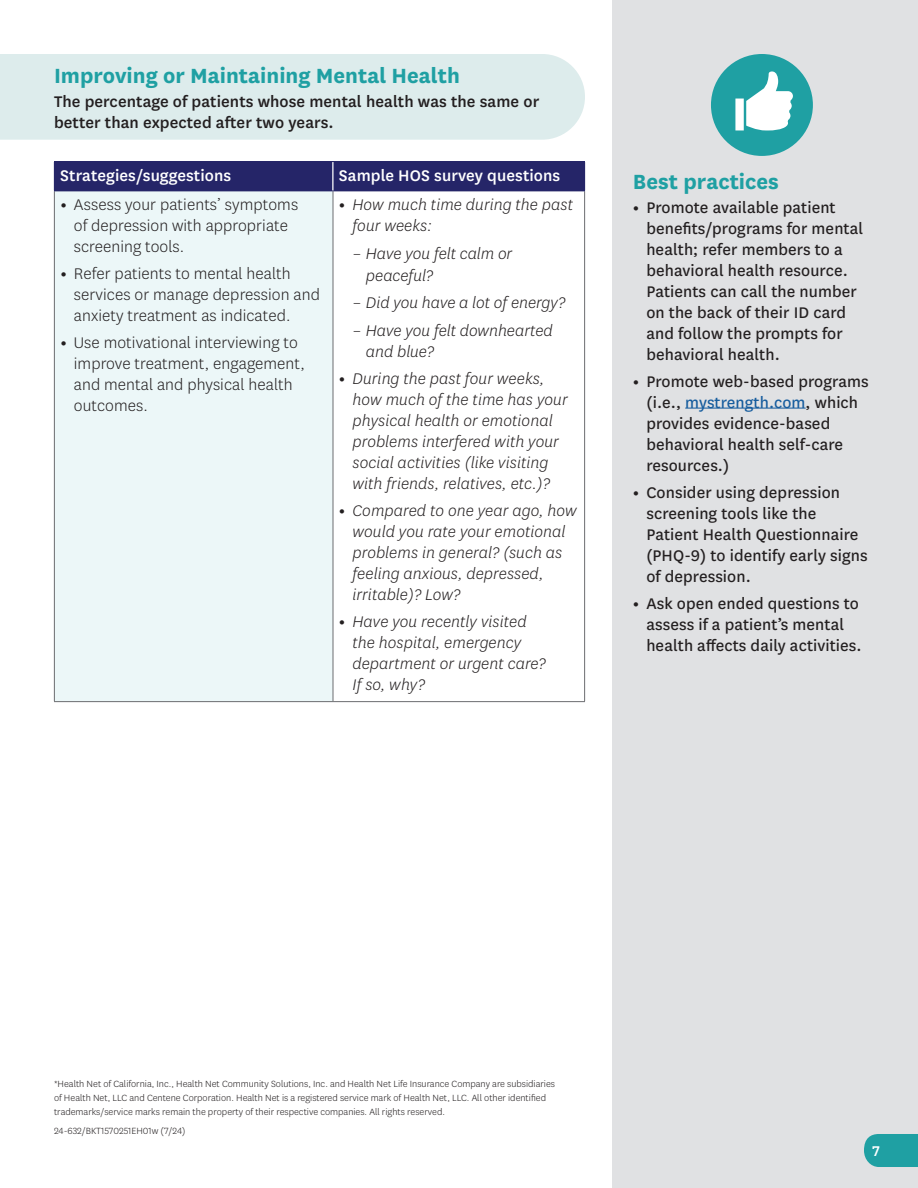
<style>
.page{position:relative;width:918px;height:1188px;background:#fff}
.page>*{position:absolute;margin:0;border:0;box-sizing:border-box;transform-origin:0 0}
.t1{font:700 24px "Centene Sans";color:#1fa0a3}
.t2{font:18px/21px "Centene Sans";letter-spacing:.005em;color:#231f20}
.t3{font:italic 300 18px/21px "Centene Sans";letter-spacing:.005em;color:#231f20}
.t4{font:300 18px/21px "Centene Sans";letter-spacing:.005em;color:#231f20}
.t5{font:500 18px/21px "Centene Sans";letter-spacing:.005em;color:#231f20}
.t6{font:500 18px "Centene Sans";letter-spacing:.005em;color:#fff}
.t7{font:500 16.5px "Centene Sans";color:#fff}
.t8{font:300 10.5px/13.5px "Centene Sans";color:#231f20}
.s1{font-weight:700}
.s2{font-weight:700;font-style:normal}
.s3{font-style:normal}
.s4{color:#175d9e}
</style>
<div class="page">
<div style="left:54px;top:191px;width:279px;height:511px;background:#ecf7f8"></div>
<hr style="left:54px;top:191px;width:1px;height:510px;background:#6c6d70">
<hr style="left:333px;top:191px;width:1px;height:510px;background:#6c6d70">
<hr style="left:584px;top:191px;width:1px;height:510px;background:#6c6d70">
<hr style="left:54px;top:701px;width:279px;height:1px;background:#6c6d70">
<hr style="left:333px;top:701px;width:252px;height:1px;background:#6c6d70">
<div style="left:0;top:54px;width:585px;height:86px;background:#ddecec"></div>
<div style="left:54px;top:162px;width:279px;height:29px;background:#252568"></div>
<hr style="left:54px;top:161px;width:279px;height:1px;background:#252568">
<div style="left:333px;top:162px;width:252px;height:29px;background:#252568"></div>
<hr style="left:333px;top:161px;width:252px;height:1px;background:#252568">
<hr style="left:54px;top:191px;width:279px;height:1px;background:#252568">
<hr style="left:333px;top:191px;width:252px;height:1px;background:#252568">
<svg style="left:333px;top:162px;width:1px;height:29px"></svg>
<div style="left:612px;top:0;width:306px;height:1188px;background:#e0e1e3"></div>
<hr style="left:685px;top:408px;width:121px;height:1px;background:#175d9e">
<div style="left:711px;top:54px;width:102px;height:102px;background:#1fa0a3;border-radius:50%"></div>
<svg style="left:735px;top:71px;width:58px;height:59px"></svg>
<div style="left:864px;top:1134px;width:54px;height:33px;background:#1fa0a3"></div>
<h3 class="t1" style="left:54px;top:59px;width:408px">Improving or Maintaining Mental Health</h3>
<p class="t5" style="left:54px;top:90px;width:487px">The percentage of patients whose mental health was the same or better than expected after two years.</p>
<h4 class="t6" style="left:60px;top:163px;width:172px">Strategies/suggestions</h4>
<p class="t4" style="left:74px;top:194px;width:226px;text-indent:-13px"><span class="s1">•</span> Assess your patients’ symptoms of depression with appropriate screening tools .</p>
<p class="t4" style="left:74px;top:263px;width:248px;text-indent:-14px"><span class="s1">•</span> Refer patients to mental health services or manage depression and anxiety treatment as indicated .</p>
<p class="t4" style="left:74px;top:332px;width:233px;text-indent:-14px"><span class="s1">•</span> Use motivational interviewing to improve treatment, engagement, and mental and physical health outcomes .</p>
<h4 class="t6" style="left:339px;top:163px;width:223px">Sample HOS survey questions</h4>
<p class="t3" style="left:352px;top:194px;width:222px;text-indent:-14px"><span class="s2">•</span> How much time during the past four weeks:</p>
<p class="t3" style="left:366px;top:242px;width:148px;line-height:21.6px;text-indent:-14px"><span class="s3">–</span> Have you felt calm or peaceful?</p>
<p class="t3" style="left:352px;top:292px;width:214px"><span class="s3">–</span> Did you have a lot of energy?</p>
<p class="t3" style="left:366px;top:319px;width:188px;line-height:21.6px;text-indent:-14px"><span class="s3">–</span> Have you felt downhearted and blue?</p>
<p class="t3" style="left:352px;top:368px;width:217px;text-indent:-14px"><span class="s2">•</span> During the past four weeks, how much of the time has your physical health or emotional problems interfered with your social activities (like visiting with friends, relatives, etc.)?</p>
<p class="t3" style="left:352px;top:500px;width:226px;text-indent:-14px"><span class="s2">•</span> Compared to one year ago, how would you rate your emotional problems in general? (such as feeling anxious, depressed, irritable)? Low?</p>
<p class="t3" style="left:352px;top:611px;width:195px;text-indent:-14px"><span class="s2">•</span> Have you recently visited the hospital, emergency department or urgent care?<br>If so, why?</p>
<h3 class="t1" style="left:633px;top:164px;width:147px">Best practices</h3>
<p class="t2" style="left:646px;top:196px;width:218px;text-indent:-14px"><span class="s1">•</span> Promote available patient benefits/programs for mental health; refer members to a behavioral health resource.<br>Patients can call the number on the back of their ID card and follow the prompts for behavioral health.</p>
<p class="t2" style="left:646px;top:370px;width:224px;text-indent:-14px"><span class="s1">•</span> Promote web-based programs (i.e., <span class="s4">mystrength.com</span>, which provides evidence-based behavioral health self-care resources.)</p>
<p class="t2" style="left:646px;top:481px;width:223px;text-indent:-14px"><span class="s1">•</span> Consider using depression screening tools like the<br>Patient Health Questionnaire (PHQ-9) to identify early signs of depression.</p>
<p class="t2" style="left:646px;top:592px;width:217px;text-indent:-14px"><span class="s1">•</span> Ask open ended questions to assess if a patient’s mental health affects daily activities.</p>
<p class="t8" style="left:54px;top:1077px;width:503px">*Health Net of California, Inc ., Health Net Community Solutions, Inc . and Health Net Life Insurance Company are subsidiaries of Health Net, LLC and Centene Corporation . Health Net is a registered service mark of Health Net, LLC . All other identified trademarks/service marks remain the property of their respective companies . All rights reserved .</p>
<p class="t8" style="left:54px;top:1124px;width:133px">24-632/BKT1570251EH01w (7/24)</p>
<p class="t7" style="left:873px;top:1139px;width:9px">7</p>
</div>
